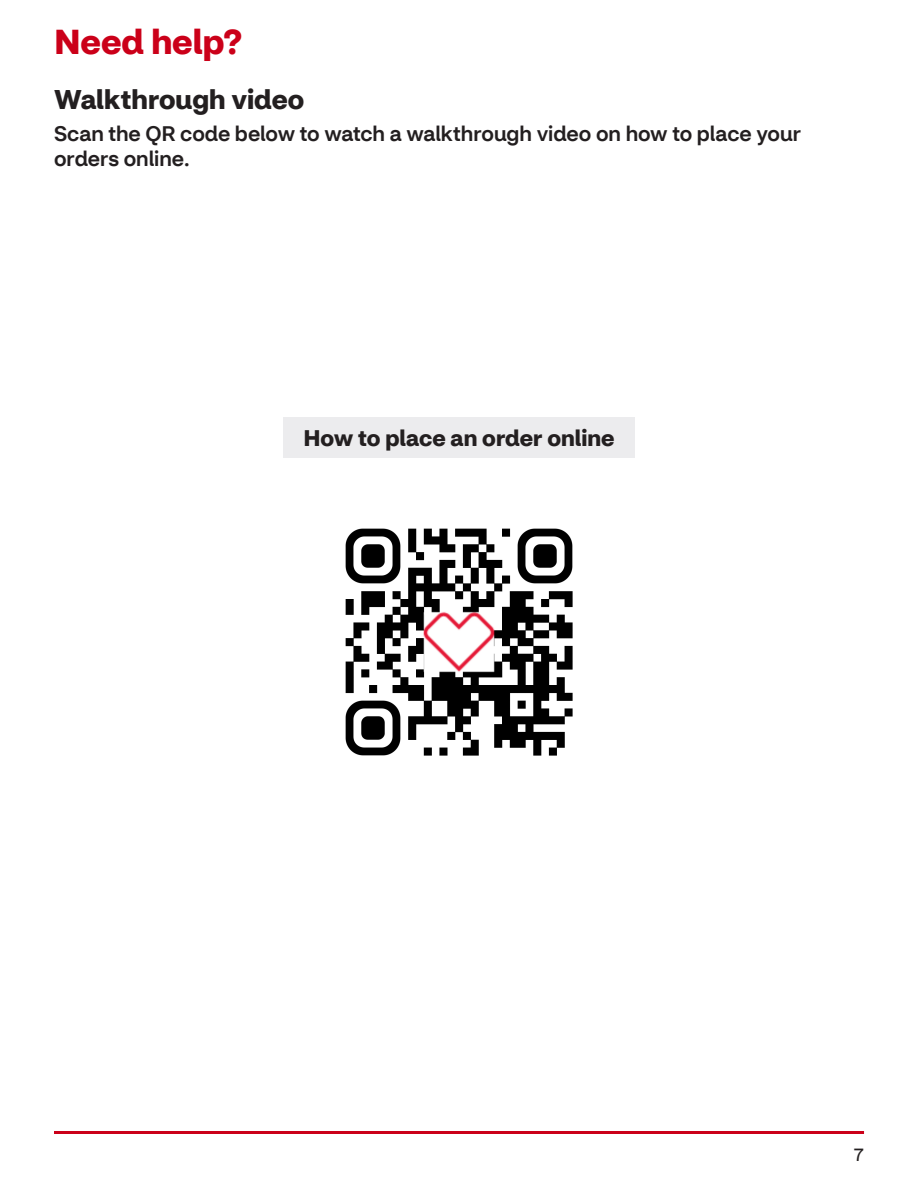
<style>
.page{position:relative;width:918px;height:1188px;background:#fff}
.page>*{position:absolute;margin:0;border:0;box-sizing:border-box;transform-origin:0 0}
.t1{font:700 34.5px "CVS Health Sans";color:#cb0019}
.t2{font:700 27px "CVS Health Sans";color:#231f20}
.t3{font:700 22.5px "CVS Health Sans";color:#231f20}
.t4{font:500 21px/25.5px "CVS Health Sans";color:#231f20}
.t5{font:18px "CVS Health Sans";color:#231f20}
</style>
<div class="page">
<div style="left:283px;top:418px;width:352px;height:40px;background:#ececee"></div>
<img style="left:345px;top:528px;width:228px;height:228px">
<hr style="left:54px;top:1131px;width:810px;height:3px;background:#cb0019">
<h2 class="t1" style="left:54px;top:20px;width:190px">Need help?</h2>
<p class="t2" style="left:54px;top:83px;width:252px">Walkthrough video</p>
<p class="t4" style="left:54px;top:121px;width:749px">Scan the QR code below to watch a walkthrough video on how to place your orders online.</p>
<p class="t3" style="left:303px;top:424px;width:313px">How to place an order online</p>
<p class="t5" style="left:854px;top:1144px;width:12px">7</p>
</div>
